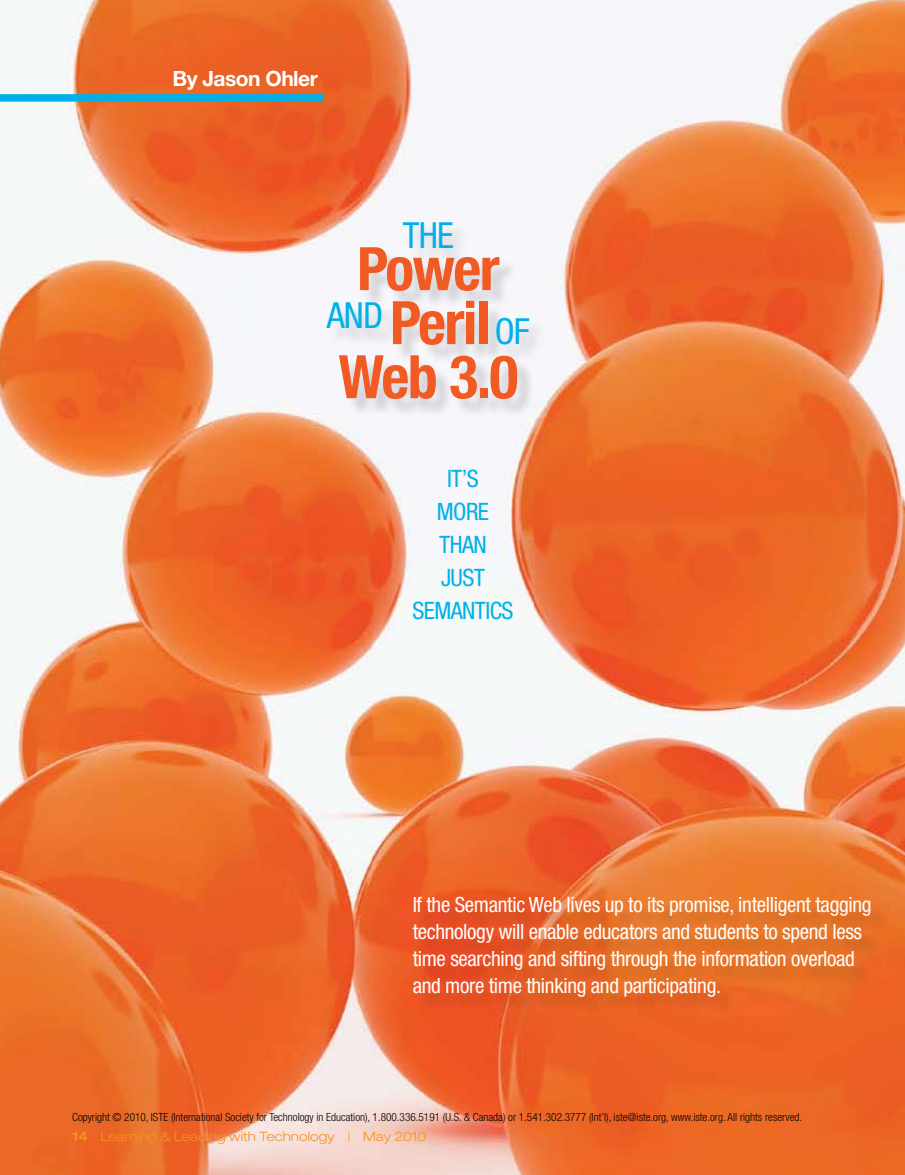
<style>
.page{position:relative;width:905px;height:1175px;background:#fff}
.page>*{position:absolute;margin:0;border:0;box-sizing:border-box;transform-origin:0 0}
.t1{font:700 condensed 60px "Helvetica Neue LT Std";letter-spacing:-.025em;color:#f15a22}
.t2{font:condensed 36px "Helvetica Neue LT Std";letter-spacing:-.025em;color:#00b1e9}
.t3{font:condensed 24px/33px "Helvetica Neue LT Std";letter-spacing:-.025em;color:#00b1e9;text-align:center}
.t4{font:condensed 21px/27px "Helvetica Neue LT Std";letter-spacing:-.015em;color:#fff}
.t5{font:700 21px "Helvetica Neue LT Std";letter-spacing:-.025em;color:#fff}
.t6{font:300 expanded 12.9px "Helvetica Neue LT Std";color:#f7931e}
.t7{font:300 condensed 11.25px "Helvetica Neue LT Std";color:#000}
.s1{font-weight:700;font-size:60px;color:#f15a22}
.s2{font-weight:500}
</style>
<div class="page">
<img style="left:0;top:0;width:372px;height:1174px">
<img style="left:372px;top:0;width:532px;height:265px">
<img style="left:533px;top:265px;width:371px;height:642px">
<img style="left:372px;top:417px;width:161px;height:490px">
<img style="left:372px;top:907px;width:52px;height:267px">
<div style="left:854px;top:907px;width:50px;height:267px;background:#eb6125"></div>
<img style="left:424px;top:1014px;width:430px;height:160px">
<div style="left:0;top:94px;width:324px;height:8px;background:#00b1e9"></div>
<img style="left:329px;top:224px;width:217px;height:193px">
<img style="left:414px;top:899px;width:474px;height:115px">
<p class="t5" style="left:172px;top:65px;width:147px">By Jason Ohler</p>
<h2 class="t2" style="left:403px;top:214px;width:52px">THE</h2>
<h1 class="t1" style="left:357px;top:232px;width:144px">Power</h1>
<h2 class="t2" style="left:327px;top:294px;width:204px">AND <span class="s1">Peril</span>OF</h2>
<h1 class="t1" style="left:338px;top:340px;width:181px">Web 3.0</h1>
<p class="t3" style="left:412px;top:462px;width:103px">IT’S<br>MORE<br>THAN<br>JUST<br>SEMANTICS</p>
<p class="t4" style="left:412px;top:891px;width:460px">If the Semantic Web lives up to its promise, intelligent tagging technology will enable educators and students to spend less time searching and sifting through the information overload and more time thinking and participating.</p>
<p class="t7" style="left:72px;top:1111px;width:731px">Copyright © 2010, ISTE (International Society for Technology in Education), 1.800.336.5191 (U.S. &amp; Canada) or 1.541.302.3777 (Int’l), iste@iste.org, www.iste.org. All rights reserved.</p>
<p class="t6" style="left:72px;top:1129px;width:355px"><span class="s2">14</span> Learning &amp; Leading with Technology | May 2010</p>
</div>
